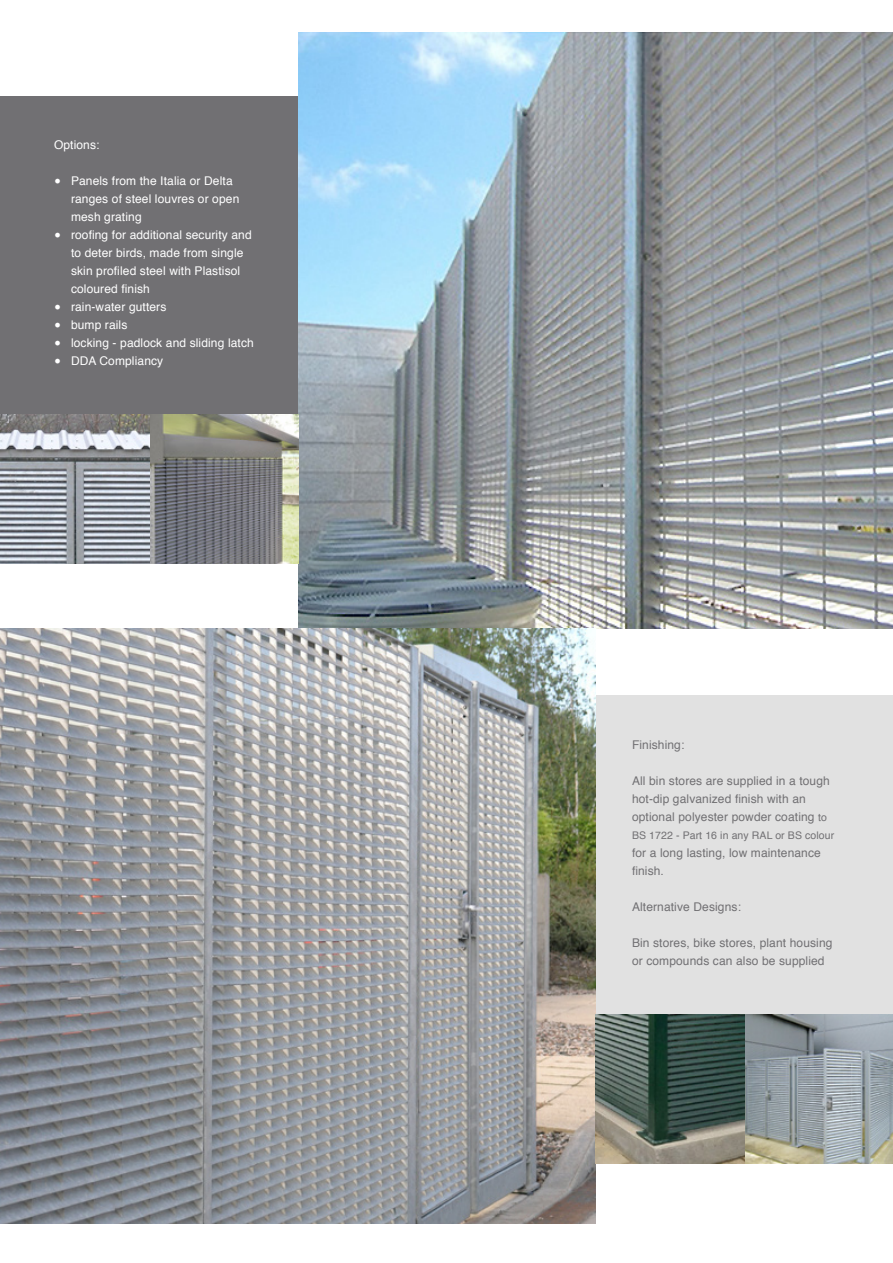
<style>
.page{position:relative;width:893px;height:1263px;background:#fff}
.page>*{position:absolute;margin:0;border:0;box-sizing:border-box;transform-origin:0 0}
.t1{font:12px/18px "Helvetica";letter-spacing:.01em;color:#fff}
.t2{font:12px/18px "Helvetica";letter-spacing:.01em;color:#717073}
.t3{font:10.5px "Helvetica";letter-spacing:.01em;color:#717073}
.s1{font-family:"Minion Pro";font-size:18px}
.s2{font-size:10.5px}
</style>
<div class="page">
<div style="left:0;top:96px;width:307px;height:467px;background:#717073"></div>
<img style="left:299px;top:33px;width:594px;height:595px">
<div style="left:595px;top:695px;width:298px;height:468px;background:#e1e1e1"></div>
<img style="left:0;top:628px;width:595px;height:596px">
<img style="left:595px;top:1014px;width:298px;height:149px">
<img style="left:1px;top:415px;width:298px;height:148px">
<p class="t1" style="left:54px;top:136px;width:47px">Options:</p>
<p class="t1" style="left:71px;top:172px;width:170px;text-indent:-17px"><span class="s1">•</span> Panels from the Italia or Delta ranges of steel louvres or open mesh grating</p>
<p class="t1" style="left:71px;top:226px;width:182px;text-indent:-17px"><span class="s1">•</span> roofing for additional security and to deter birds, made from single skin profiled steel with Plastisol coloured finish</p>
<p class="t1" style="left:54px;top:298px;width:114px"><span class="s1">•</span> rain-water gutters</p>
<p class="t1" style="left:54px;top:316px;width:75px"><span class="s1">•</span> bump rails</p>
<p class="t1" style="left:54px;top:334px;width:201px"><span class="s1">•</span> locking - padlock and sliding latch</p>
<p class="t1" style="left:54px;top:352px;width:111px"><span class="s1">•</span> DDA Compliancy</p>
<p class="t2" style="left:632px;top:736px;width:54px">Finishing:</p>
<p class="t2" style="left:632px;top:772px;width:199px">All bin stores are supplied in a tough hot-dip galvanized finish with an optional polyester powder coating <span class="s2">to</span></p>
<p class="t3" style="left:632px;top:827px;width:204px">BS 1722 - Part 16 in any RAL or BS colour</p>
<p class="t2" style="left:632px;top:844px;width:190px">for a long lasting, low maintenance finish.</p>
<p class="t2" style="left:632px;top:898px;width:110px">Alternative Designs:</p>
<p class="t2" style="left:632px;top:934px;width:202px">Bin stores, bike stores, plant housing or compounds can also be supplied</p>
</div>
